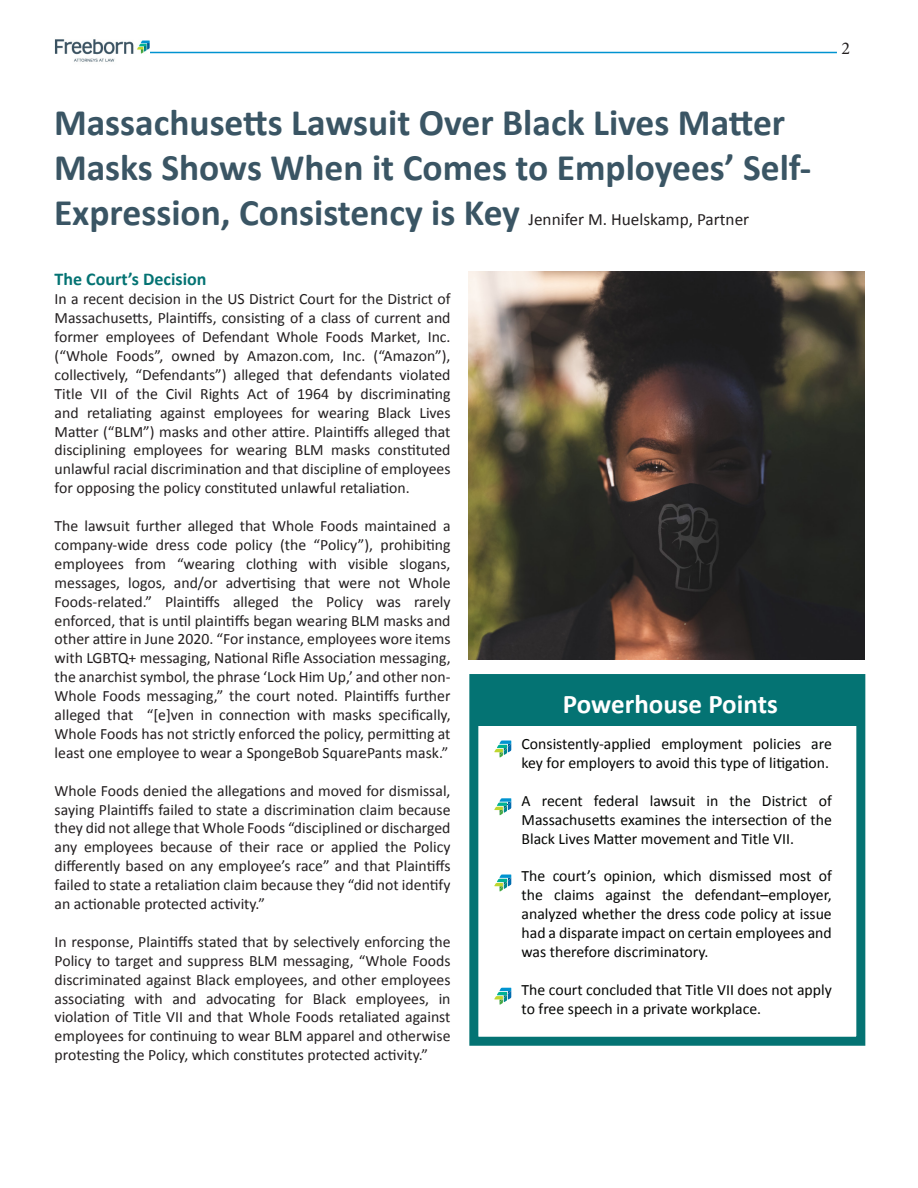
<style>
.page{position:relative;width:918px;height:1188px;background:#fff}
.page>*{position:absolute;margin:0;border:0;box-sizing:border-box;transform-origin:0 0}
.t1{font:700 37.5px/45px "Calibri";color:#3a5564}
.t2{font:700 27px "Calibri";color:#fff}
.t3{font:700 18px "Calibri";color:#047373}
.t4{font:18px "Minion Pro";color:#231f20}
.t5{font:15.75px/18.9px "Calibri";color:#231f20;text-align:justify}
.t6{font:15.75px/18.9px "Calibri";color:#040503}
.s1{font-weight:400;font-size:17.25px;color:#231f20}
</style>
<div class="page">
<hr style="left:54px;top:52px;width:783px;height:1px;background:#0093d0">
<img style="left:54px;top:39px;width:95px;height:23px">
<div style="left:469px;top:674px;width:396px;height:372px;border:9px solid #047373"></div>
<div style="left:477px;top:680px;width:387px;height:46px;background:#047373"></div>
<svg style="left:501px;top:740px;width:11px;height:11px"></svg>
<svg style="left:494px;top:741px;width:17px;height:16px"></svg>
<svg style="left:494px;top:798px;width:17px;height:17px"></svg>
<svg style="left:501px;top:874px;width:11px;height:11px"></svg>
<svg style="left:494px;top:875px;width:17px;height:16px"></svg>
<svg style="left:494px;top:988px;width:17px;height:17px"></svg>
<img style="left:469px;top:272px;width:396px;height:388px">
<p class="t4" style="left:841px;top:36px;width:10px">2</p>
<p class="t1" style="left:54px;top:100px;width:759px">Massachusetts Lawsuit Over Black Lives Matter<br>Masks Shows When it Comes to Employees’ Self-<br>Expression, Consistency is Key <span class="s1">Jennifer M. Huelskamp, Partner</span></p>
<p class="t3" style="left:55px;top:268px;width:153px">The Court’s Decision</p>
<p class="t5" style="left:55px;top:290px;width:398px">In a recent decision in the US District Court for the District of Massachusetts, Plaintiffs, consisting of a class of current and former employees of Defendant Whole Foods Market, Inc. (“Whole Foods”, owned by Amazon.com, Inc. (“Amazon”), collectively, “Defendants”) alleged that defendants violated Title VII of the Civil Rights Act of 1964 by discriminating and retaliating against employees for wearing Black Lives Matter (“BLM”) masks and other attire. Plaintiffs alleged that disciplining employees for wearing BLM masks constituted unlawful racial discrimination and that discipline of employees for opposing the policy constituted unlawful retaliation.</p>
<p class="t5" style="left:55px;top:516px;width:398px">The lawsuit further alleged that Whole Foods maintained a company-wide dress code policy (the “Policy”), prohibiting employees from “wearing clothing with visible slogans, messages, logos, and/or advertising that were not Whole Foods-related.” Plaintiffs alleged the Policy was rarely enforced, that is until plaintiffs began wearing BLM masks and other attire in June 2020. “For instance, employees wore items with LGBTQ+ messaging, National Rifle Association messaging, the anarchist symbol, the phrase ‘Lock Him Up,’ and other non-Whole Foods messaging,” the court noted. Plaintiffs further alleged that “[e]ven in connection with masks specifically, Whole Foods has not strictly enforced the policy, permitting at least one employee to wear a SpongeBob SquarePants mask.”</p>
<p class="t5" style="left:55px;top:781px;width:398px">Whole Foods denied the allegations and moved for dismissal, saying Plaintiffs failed to state a discrimination claim because they did not allege that Whole Foods “disciplined or discharged any employees because of their race or applied the Policy differently based on any employee’s race” and that Plaintiffs failed to state a retaliation claim because they “did not identify an actionable protected activity.”</p>
<p class="t5" style="left:55px;top:932px;width:398px">In response, Plaintiffs stated that by selectively enforcing the Policy to target and suppress BLM messaging, “Whole Foods discriminated against Black employees, and other employees associating with and advocating for Black employees, in violation of Title VII and that Whole Foods retaliated against employees for continuing to wear BLM apparel and otherwise protesting the Policy, which constitutes protected activity.”</p>
<p class="t2" style="left:563px;top:686px;width:216px">Powerhouse Points</p>
<p class="t6" style="left:522px;top:735px;width:312px">Consistently-applied employment policies are key for employers to avoid this type of litigation.</p>
<p class="t6" style="left:522px;top:791px;width:312px;text-align:justify">A recent federal lawsuit in the District of Massachusetts examines the intersection of the Black Lives Matter movement and Title VII.</p>
<p class="t6" style="left:522px;top:867px;width:312px;text-align:justify">The court’s opinion, which dismissed most of the claims against the defendant–employer, analyzed whether the dress code policy at issue had a disparate impact on certain employees and was therefore discriminatory.</p>
<p class="t6" style="left:522px;top:980px;width:312px">The court concluded that Title VII does not apply to free speech in a private workplace.</p>
</div>
